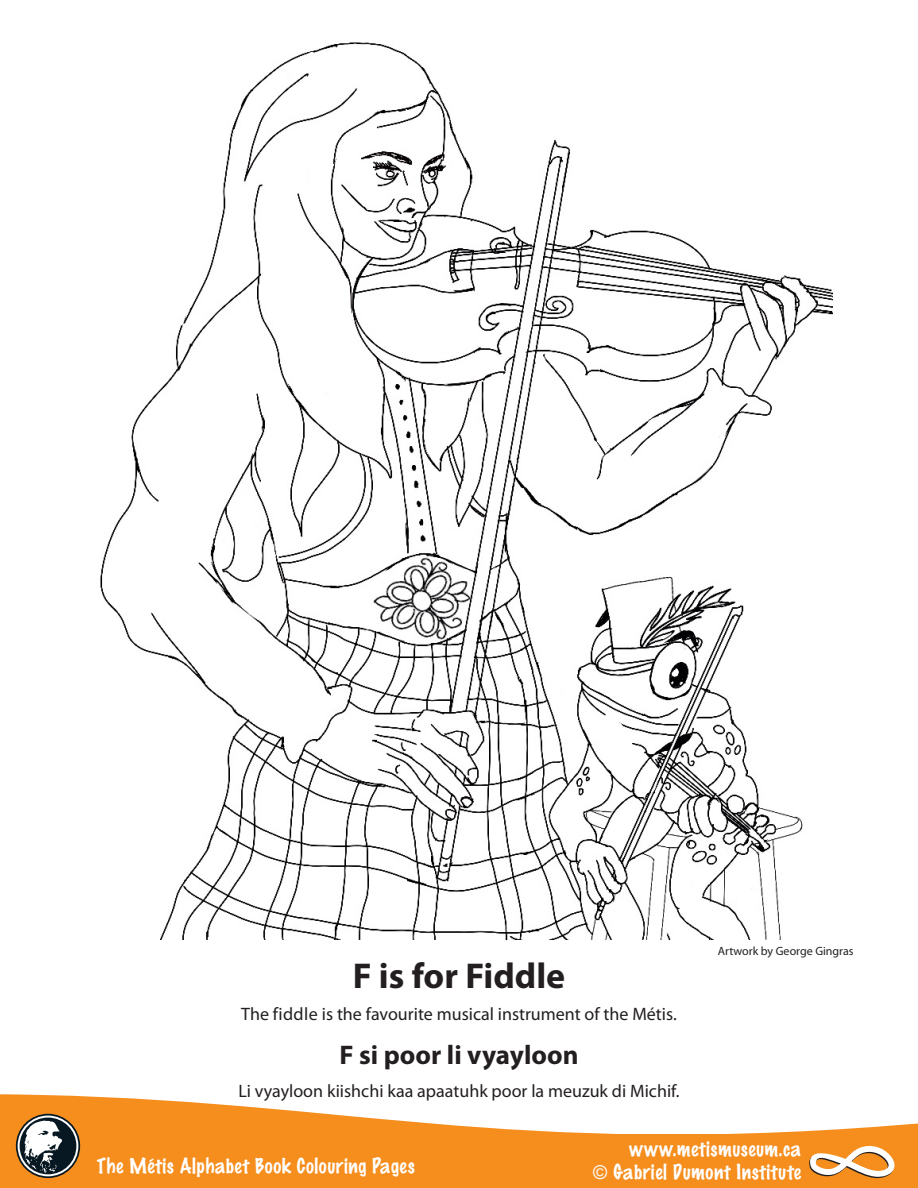
<style>
.page{position:relative;width:918px;height:1188px;background:#fff}
.page>*{position:absolute;margin:0;border:0;box-sizing:border-box;transform-origin:0 0}
.t1{font:700 36px "Myriad Pro";color:#231f20}
.t2{font:700 27px "Myriad Pro";color:#231f20}
.t3{font:100 19.05px "Marker Felt";letter-spacing:.03em;color:#fff}
.t4{font:18px "Myriad Pro";color:#231f20}
.t5{font:12px "Myriad Pro";color:#231f20}
.s1{font-family:"Arial";font-weight:400}
</style>
<div class="page">
<svg style="left:0;top:1094px;width:918px;height:94px;fill:#f68e1e"></svg>
<svg style="left:809px;top:1146px;width:86px;height:32px"></svg>
<div style="left:16px;top:1114px;width:64px;height:64px;background:#f68e1e"></div>
<svg style="left:16px;top:1114px;width:64px;height:64px"></svg>
<svg style="left:18px;top:1116px;width:60px;height:60px"></svg>
<div style="left:20px;top:1118px;width:56px;height:56px;background:#071822;border-radius:50%"></div>
<svg style="left:24px;top:1121px;width:38px;height:52px"></svg>
<div style="left:559px;top:1134px;width:242px;height:52px;background:#f68e1e"></div>
<img style="left:100px;top:42px;width:732px;height:898px">
<p class="t1" style="left:353px;top:952px;width:214px">F is for Fiddle</p>
<p class="t4" style="left:241px;top:1003px;width:437px">The fiddle is the favourite musical instrument of the Métis.</p>
<p class="t2" style="left:339px;top:1037px;width:241px">F si poor li vyayloon</p>
<p class="t4" style="left:238px;top:1080px;width:443px">Li vyayloon kiishchi kaa apaatuhk poor la meuzuk di Michif.</p>
<p class="t5" style="left:718px;top:943px;width:137px">Artwork by George Gingras</p>
<p class="t3" style="left:97px;top:1157px;width:319px">The Métis Alphabet Book Colouring Pages</p>
<p class="t3" style="left:629px;top:1140px;width:173px">www.metismuseum.ca</p>
<p class="t3" style="left:593px;top:1163px;width:209px"><span class="s1">©</span> Gabriel Dumont Institute</p>
</div>
